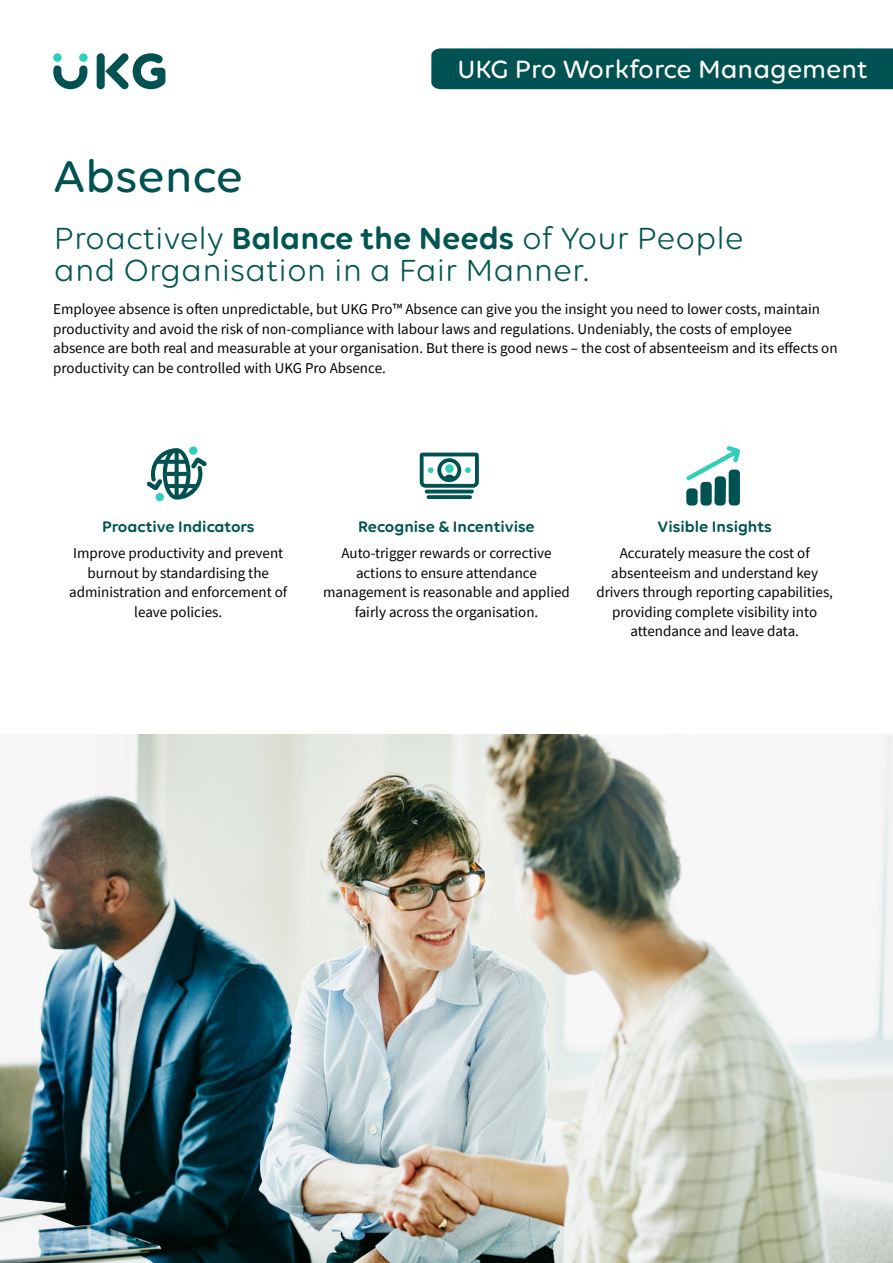
<style>
.page{position:relative;width:893px;height:1263px;background:#fff}
.page>*{position:absolute;margin:0;border:0;box-sizing:border-box;transform-origin:0 0}
.t1{font:500 48px "Volte Rounded";color:#005151}
.t2{font:33px/31.5px "Volte Rounded";color:#005551}
.t3{font:500 27px "Volte Rounded";color:#fff}
.t4{font:600 16.5px "Volte Rounded";color:#005551}
.t5{font:15px/19.5px "Source Sans Pro";color:#000;text-align:center}
.s1{font-weight:600}
</style>
<div class="page">
<svg style="left:147px;top:448px;width:60px;height:52px"></svg>
<svg style="left:687px;top:446px;width:53px;height:59px"></svg>
<hr style="left:425px;top:490px;width:49px;height:3px;background:#005151;border-radius:2px">
<svg style="left:427px;top:495px;width:45px;height:4px"></svg>
<svg style="left:420px;top:453px;width:59px;height:35px"></svg>
<img style="left:0;top:734px;width:893px;height:529px">
<div style="left:97px;top:53px;width:8px;height:36px;background:#005151;border-radius:4px"></div>
<svg style="left:105px;top:53px;width:60px;height:36px"></svg>
<div style="left:53px;top:53px;width:9px;height:9px;background:#30cebb;border-radius:50%"></div>
<div style="left:79px;top:53px;width:9px;height:9px;background:#30cebb;border-radius:50%"></div>
<svg style="left:53px;top:65px;width:34px;height:24px"></svg>
<div style="left:431px;top:48px;width:462px;height:41px;background:#005151"></div>
<h1 class="t1" style="left:53px;top:148px;width:191px">Absence</h1>
<h3 class="t3" style="left:458px;top:53px;width:412px">UKG Pro Workforce Management</h3>
<h2 class="t2" style="left:54px;top:222px;width:691px">Proactively <span class="s1">Balance the Needs</span> of Your People and Organisation in a Fair Manner.</h2>
<p class="t5" style="left:53px;top:299px;width:786px;text-align:left">Employee absence is often unpredictable, but UKG Pro™ Absence can give you the insight you need to lower costs, maintain productivity and avoid the risk of non-compliance with labour laws and regulations. Undeniably, the costs of employee absence are both real and measurable at your organisation. But there is good news – the cost of absenteeism and its effects on productivity can be controlled with UKG Pro Absence.</p>
<p class="t4" style="left:102px;top:517px;width:154px">Proactive Indicators</p>
<p class="t5" style="left:69px;top:543px;width:220px">Improve productivity and prevent burnout by standardising the administration and enforcement of leave policies.</p>
<p class="t4" style="left:358px;top:517px;width:178px">Recognise &amp; Incentivise</p>
<p class="t5" style="left:323px;top:543px;width:248px">Auto-trigger rewards or corrective actions to ensure attendance management is reasonable and applied fairly across the organisation.</p>
<p class="t4" style="left:657px;top:517px;width:116px">Visible Insights</p>
<p class="t5" style="left:596px;top:543px;width:238px">Accurately measure the cost of absenteeism and understand key drivers through reporting capabilities, providing complete visibility into attendance and leave data.</p>
</div>
